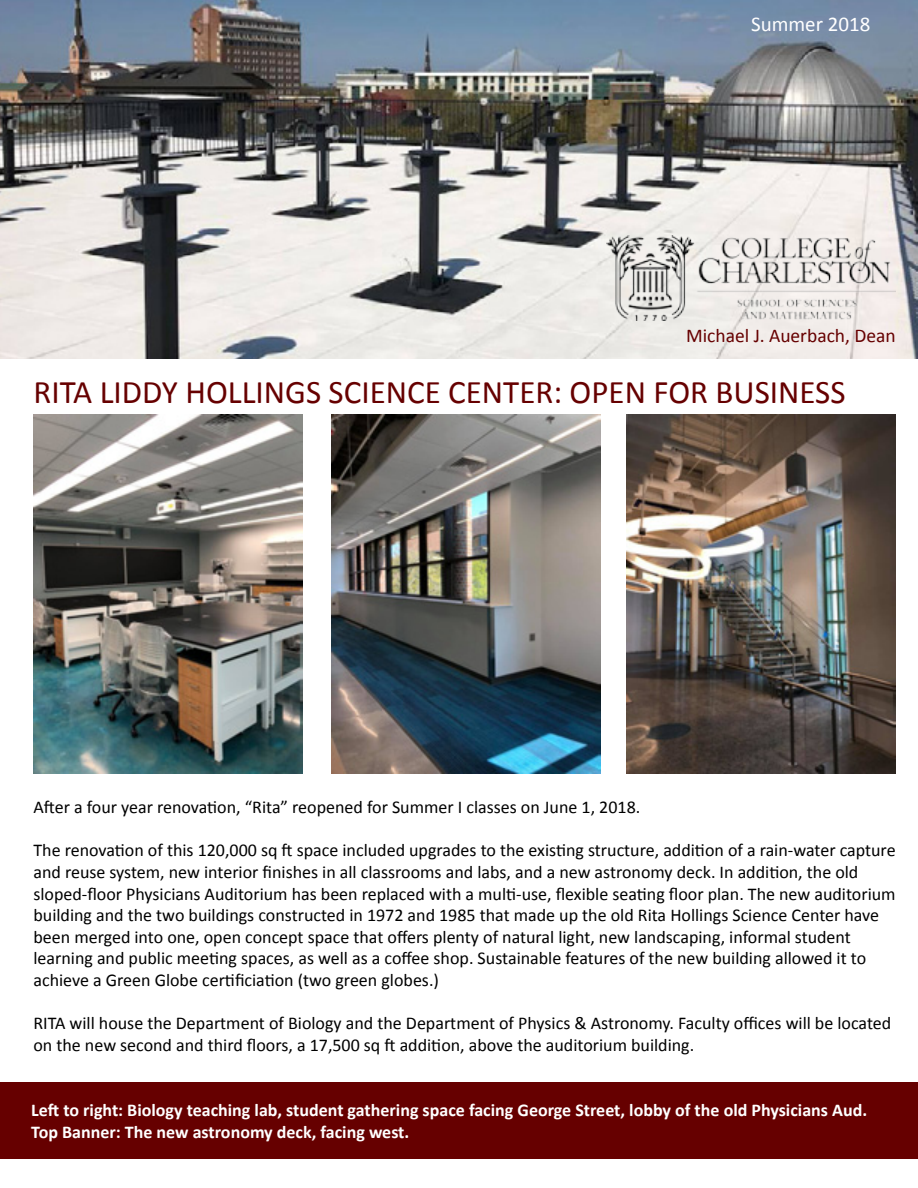
<style>
.page{position:relative;width:918px;height:1188px;background:#fff}
.page>*{position:absolute;margin:0;border:0;box-sizing:border-box;transform-origin:0 0}
.t1{font:33px "Calibri";color:#600}
.t2{font:21px "Calibri";color:#fff}
.t3{font:19.5px "Calibri";color:#600}
.t4{font:18px/21.6px "Calibri";color:#000}
.t5{font:700 18px/21.6px "Calibri";color:#fff}
</style>
<div class="page">
<img style="left:0;top:0;width:918px;height:359px">
<div style="left:0;top:1082px;width:918px;height:76px;background:#600"></div>
<img style="left:606px;top:235px;width:290px;height:85px">
<img style="left:33px;top:415px;width:269px;height:358px">
<img style="left:331px;top:415px;width:269px;height:358px">
<img style="left:627px;top:415px;width:269px;height:358px">
<p class="t2" style="left:751px;top:11px;width:121px">Summer 2018</p>
<p class="t3" style="left:686px;top:324px;width:211px">Michael J. Auerbach, Dean</p>
<h1 class="t1" style="left:33px;top:371px;width:814px">RITA LIDDY HOLLINGS SCIENCE CENTER: OPEN FOR BUSINESS</h1>
<p class="t4" style="left:33px;top:796px;width:608px">After a four year renovation, “Rita” reopened for Summer I classes on June 1, 2018.</p>
<p class="t4" style="left:33px;top:840px;width:864px">The renovation of this 120,000 sq ft space included upgrades to the existing structure, addition of a rain-water capture and reuse system, new interior finishes in all classrooms and labs, and a new astronomy deck. In addition, the old sloped-floor Physicians Auditorium has been replaced with a multi-use, flexible seating floor plan. The new auditorium building and the two buildings constructed in 1972 and 1985 that made up the old Rita Hollings Science Center have been merged into one, open concept space that offers plenty of natural light, new landscaping, informal student learning and public meeting spaces, as well as a coffee shop. Sustainable features of the new building allowed it to achieve a Green Globe certificiation (two green globes.)</p>
<p class="t4" style="left:33px;top:1012px;width:859px">RITA will house the Department of Biology and the Department of Physics &amp; Astronomy. Faculty offices will be located on the new second and third floors, a 17,500 sq ft addition, above the auditorium building.</p>
<p class="t5" style="left:31px;top:1099px;width:837px">Left to right: Biology teaching lab, student gathering space facing George Street, lobby of the old Physicians Aud.<br>Top Banner: The new astronomy deck, facing west.</p>
</div>
